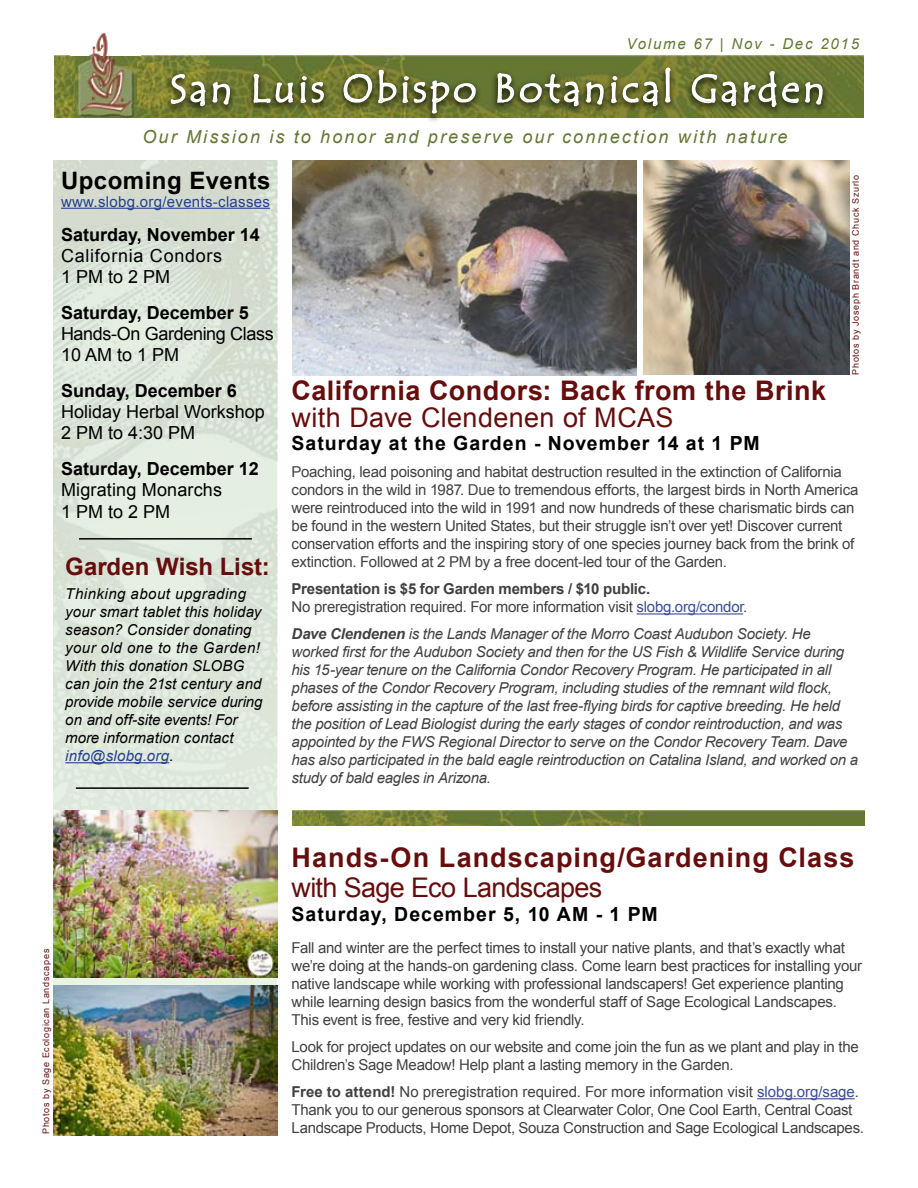
<style>
.page{position:relative;width:918px;height:1188px;background:#fff}
.page>*{position:absolute;margin:0;border:0;box-sizing:border-box;transform-origin:0 0}
.t1{font:39.3px "Tempus Sans ITC";letter-spacing:.08em;color:#fff}
.t2{font:700 27px "Arial";letter-spacing:.025em;color:#660d0d}
.t3{font:27px "Arial";letter-spacing:-.005em;color:#660d0d}
.t4{font:27px "Arial";letter-spacing:-.025em;color:#660d0d}
.t5{font:700 24px "Arial";color:#660d0d}
.t6{font:700 24px "Arial";letter-spacing:.02em;color:#000}
.t7{font:700 19.5px "Arial";letter-spacing:.05em;color:#000}
.t8{font:700 18px "Arial";color:#000}
.t9{font:18px/21px "Arial";color:#000}
.t10{font:italic 18px "Arial";letter-spacing:.12em;color:#637733}
.t11{font:18px/21px "Arial";letter-spacing:-.02em;color:#000}
.t12{font:18px/21px "Arial";letter-spacing:.04em;color:#000}
.t13{font:15px/18px "Arial";letter-spacing:-.015em;color:#414042}
.t14{font:italic 15px/18px "Arial";letter-spacing:-.02em;color:#414042}
.t15{font:italic 15px/18px "Arial";letter-spacing:.015em;color:#000}
.t16{font:15px "Arial";letter-spacing:.02em;color:#25408f}
.t17{font:italic 15px "Arial";letter-spacing:.12em;color:#637733}
.t18{font:9px "Arial";letter-spacing:.08em;color:#660d0d}
.s1{font-weight:700}
.s2{color:#3b4d96}
.s3{color:#25408f}
</style>
<div class="page">
<img style="left:54px;top:55px;width:810px;height:63px">
<img style="left:76px;top:55px;width:60px;height:62px">
<div style="left:163px;top:64px;width:667px;height:60px;background:#000;opacity:.62"></div>
<svg style="left:170px;top:73px;width:61px;height:35px;background:#858a5a"></svg>
<svg style="left:253px;top:73px;width:72px;height:32px;background:#818859"></svg>
<svg style="left:343px;top:55px;width:134px;height:60px;background:#788149"></svg>
<svg style="left:495px;top:67px;width:177px;height:41px;background:#7e8453"></svg>
<svg style="left:691px;top:69px;width:132px;height:50px;background:#7a8351"></svg>
<img style="left:89px;top:32px;width:19px;height:23px">
<hr style="left:637px;top:613px;width:106px;height:2px;background:#3b4d96">
<hr style="left:757px;top:1098px;width:98px;height:1px;background:#3b4d96">
<div style="left:54px;top:160px;width:223px;height:974px;background:linear-gradient(to right,#dde7da,#dce5d8)"></div>
<hr style="left:61px;top:208px;width:209px;height:1px;background:#25408f">
<img style="left:644px;top:160px;width:206px;height:215px">
<img style="left:293px;top:160px;width:344px;height:215px">
<hr style="left:79px;top:538px;width:173px;height:2px;background:#000">
<img style="left:54px;top:811px;width:223px;height:167px">
<img style="left:292px;top:811px;width:572px;height:15px">
<img style="left:54px;top:986px;width:223px;height:150px">
<hr style="left:76px;top:787px;width:173px;height:2px;background:#000">
<hr style="left:65px;top:762px;width:104px;height:1px;background:#25408f">
<p class="t17" style="left:627px;top:34px;width:234px">Volume 67 | Nov - Dec 2015</p>
<h1 class="t1" style="left:170px;top:64px;width:656px">San Luis Obispo Botanical Garden</h1>
<p class="t10" style="left:142px;top:125px;width:647px">Our Mission is to honor and preserve our connection with nature</p>
<h3 class="t6" style="left:61px;top:164px;width:211px">Upcoming Events</h3>
<p class="t16" style="left:61px;top:192px;width:210px">www.slobg.org/events-classes</p>
<p class="t8" style="left:61px;top:223px;width:200px">Saturday, November 14</p>
<p class="t12" style="left:61px;top:246px;width:163px">California Condors<br>1 PM to 2 PM</p>
<p class="t8" style="left:61px;top:301px;width:189px">Saturday, December 5</p>
<p class="t11" style="left:61px;top:324px;width:214px">Hands-On Gardening Class<br>10 AM to 1 PM</p>
<p class="t8" style="left:61px;top:379px;width:177px">Sunday, December 6</p>
<p class="t9" style="left:61px;top:402px;width:205px">Holiday Herbal Workshop<br>2 PM to 4:30 PM</p>
<p class="t8" style="left:61px;top:457px;width:199px">Saturday, December 12</p>
<p class="t9" style="left:61px;top:480px;width:163px">Migrating Monarchs<br>1 PM to 2 PM</p>
<p class="t18" style="left:850px;top:375px;width:202px;rotate:-90deg">Photos by Joseph Brandt and Chuck Szurlo</p>
<h2 class="t2" style="left:292px;top:373px;width:536px">California Condors: Back from the Brink</h2>
<h2 class="t3" style="left:292px;top:400px;width:383px">with Dave Clendenen of MCAS</h2>
<h3 class="t7" style="left:292px;top:431px;width:470px">Saturday at the Garden - November 14 at 1 PM</h3>
<p class="t13" style="left:292px;top:463px;width:568px">Poaching, lead poisoning and habitat destruction resulted in the extinction of California condors in the wild in 1987. Due to tremendous efforts, the largest birds in North America were reintroduced into the wild in 1991 and now hundreds of these charismatic birds can be found in the western United States, but their struggle isn’t over yet! Discover current conservation efforts and the inspiring story of one species journey back from the brink of extinction. Followed at 2 PM by a free docent-led tour of the Garden.</p>
<p class="t13" style="left:292px;top:580px;width:457px"><span class="s1">Presentation is $5 for Garden members / $10 public.<br></span>No preregistration required. For more information visit <span class="s2">slobg.org/condor</span>.</p>
<p class="t14" style="left:292px;top:625px;width:568px"><span class="s1">Dave Clendenen</span> is the Lands Manager of the Morro Coast Audubon Society. He worked first for the Audubon Society and then for the US Fish &amp; Wildlife Service during his 15-year tenure on the California Condor Recovery Program. He participated in all phases of the Condor Recovery Program, including studies of the remnant wild flock, before assisting in the capture of the last free-flying birds for captive breeding. He held the position of Lead Biologist during the early stages of condor reintroduction, and was appointed by the FWS Regional Director to serve on the Condor Recovery Team. Dave has also participated in the bald eagle reintroduction on Catalina Island, and worked on a study of bald eagles in Arizona.</p>
<h3 class="t5" style="left:65px;top:551px;width:206px">Garden Wish List:</h3>
<p class="t15" style="left:65px;top:585px;width:199px">Thinking about upgrading your smart tablet this holiday season? Consider donating your old one to the Garden!<br>With this donation SLOBG can join the 21st century and provide mobile service during on and off-site events! For more information contact <span class="s3">info@slobg.org</span>.</p>
<p class="t18" style="left:40px;top:1134px;width:187px;rotate:-90deg">Photos by Sage Ecologican Landscapes</p>
<h2 class="t2" style="left:292px;top:840px;width:564px">Hands-On Landscaping/Gardening Class</h2>
<h2 class="t4" style="left:292px;top:870px;width:312px">with Sage Eco Landscapes</h2>
<h3 class="t7" style="left:292px;top:901px;width:368px">Saturday, December 5, 10 AM - 1 PM</h3>
<p class="t13" style="left:292px;top:939px;width:572px">Fall and winter are the perfect times to install your native plants, and that’s exactly what we’re doing at the hands-on gardening class. Come learn best practices for installing your native landscape while working with professional landscapers! Get experience planting while learning design basics from the wonderful staff of Sage Ecological Landscapes.<br>This event is free, festive and very kid friendly.</p>
<p class="t13" style="left:292px;top:1038px;width:569px">Look for project updates on our website and come join the fun as we plant and play in the<br>Children’s Sage Meadow! Help plant a lasting memory in the Garden.</p>
<p class="t13" style="left:292px;top:1083px;width:574px"><span class="s1">Free to attend!</span> No preregistration required. For more information visit <span class="s2">slobg.org/sage</span>.<br>Thank you to our generous sponsors at Clearwater Color, One Cool Earth, Central Coast<br>Landscape Products, Home Depot, Souza Construction and Sage Ecological Landscapes.</p>
</div>
